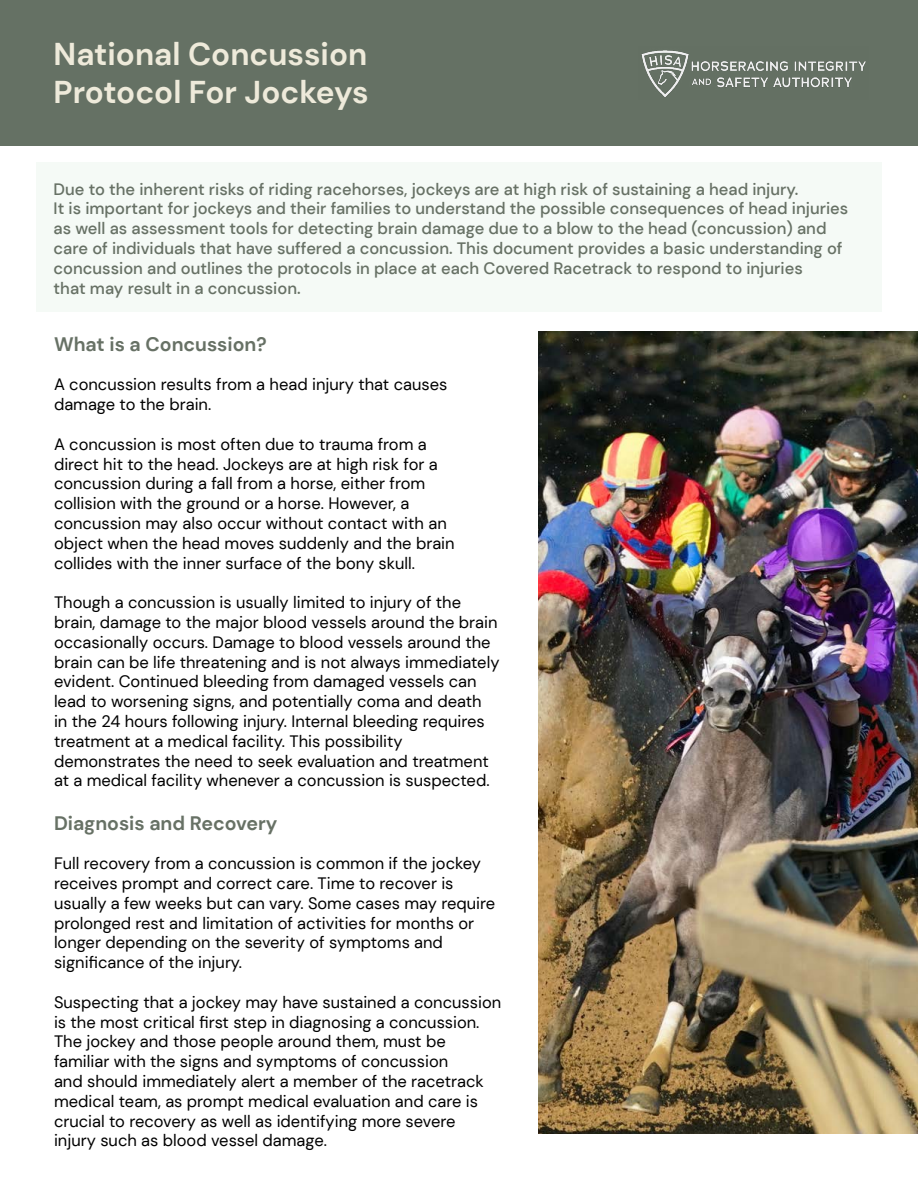
<style>
.page{position:relative;width:918px;height:1188px;background:#fff}
.page>*{position:absolute;margin:0;border:0;box-sizing:border-box;transform-origin:0 0}
.t1{font:700 31.5px/37.8px "DM Sans";color:#eeeada}
.t2{font:700 19.5px "DM Sans";color:#677165}
.t3{font:16.5px/19.8px "DM Sans";color:#000}
.t4{font:500 16.5px/19.8px "DM Sans";color:#677165}
</style>
<div class="page">
<div style="left:36px;top:162px;width:846px;height:150px;background:#f5faf6"></div>
<div style="left:0;top:0;width:918px;height:146px;background:#657164"></div>
<img style="left:641px;top:50px;width:225px;height:47px">
<img style="left:538px;top:332px;width:380px;height:802px">
<h1 class="t1" style="left:54px;top:35px;width:316px">National Concussion<br>Protocol For Jockeys</h1>
<p class="t4" style="left:54px;top:179px;width:796px">Due to the inherent risks of riding racehorses, jockeys are at high risk of sustaining a head injury.<br>It is important for jockeys and their families to understand the possible consequences of head injuries as well as assessment tools for detecting brain damage due to a blow to the head (concussion) and care of individuals that have suffered a concussion. This document provides a basic understanding of concussion and outlines the protocols in place at each Covered Racetrack to respond to injuries<br>that may result in a concussion.</p>
<p class="t2" style="left:54px;top:332px;width:214px">What is a Concussion?</p>
<p class="t3" style="left:54px;top:375px;width:395px">A concussion results from a head injury that causes damage to the brain.</p>
<p class="t3" style="left:54px;top:434px;width:402px">A concussion is most often due to trauma from a direct hit to the head. Jockeys are at high risk for a concussion during a fall from a horse, either from collision with the ground or a horse. However, a concussion may also occur without contact with an object when the head moves suddenly and the brain collides with the inner surface of the bony skull.</p>
<p class="t3" style="left:54px;top:593px;width:447px">Though a concussion is usually limited to injury of the brain, damage to the major blood vessels around the brain occasionally occurs. Damage to blood vessels around the brain can be life threatening and is not always immediately evident. Continued bleeding from damaged vessels can lead to worsening signs, and potentially coma and death<br>in the 24 hours following injury. Internal bleeding requires treatment at a medical facility. This possibility demonstrates the need to seek evaluation and treatment at a medical facility whenever a concussion is suspected.</p>
<p class="t2" style="left:54px;top:811px;width:225px">Diagnosis and Recovery</p>
<p class="t3" style="left:54px;top:854px;width:443px">Full recovery from a concussion is common if the jockey receives prompt and correct care. Time to recover is usually a few weeks but can vary. Some cases may require prolonged rest and limitation of activities for months or longer depending on the severity of symptoms and significance of the injury.</p>
<p class="t3" style="left:54px;top:992px;width:449px">Suspecting that a jockey may have sustained a concussion is the most critical first step in diagnosing a concussion.<br>The jockey and those people around them, must be familiar with the signs and symptoms of concussion<br>and should immediately alert a member of the racetrack medical team, as prompt medical evaluation and care is crucial to recovery as well as identifying more severe injury such as blood vessel damage.</p>
</div>
